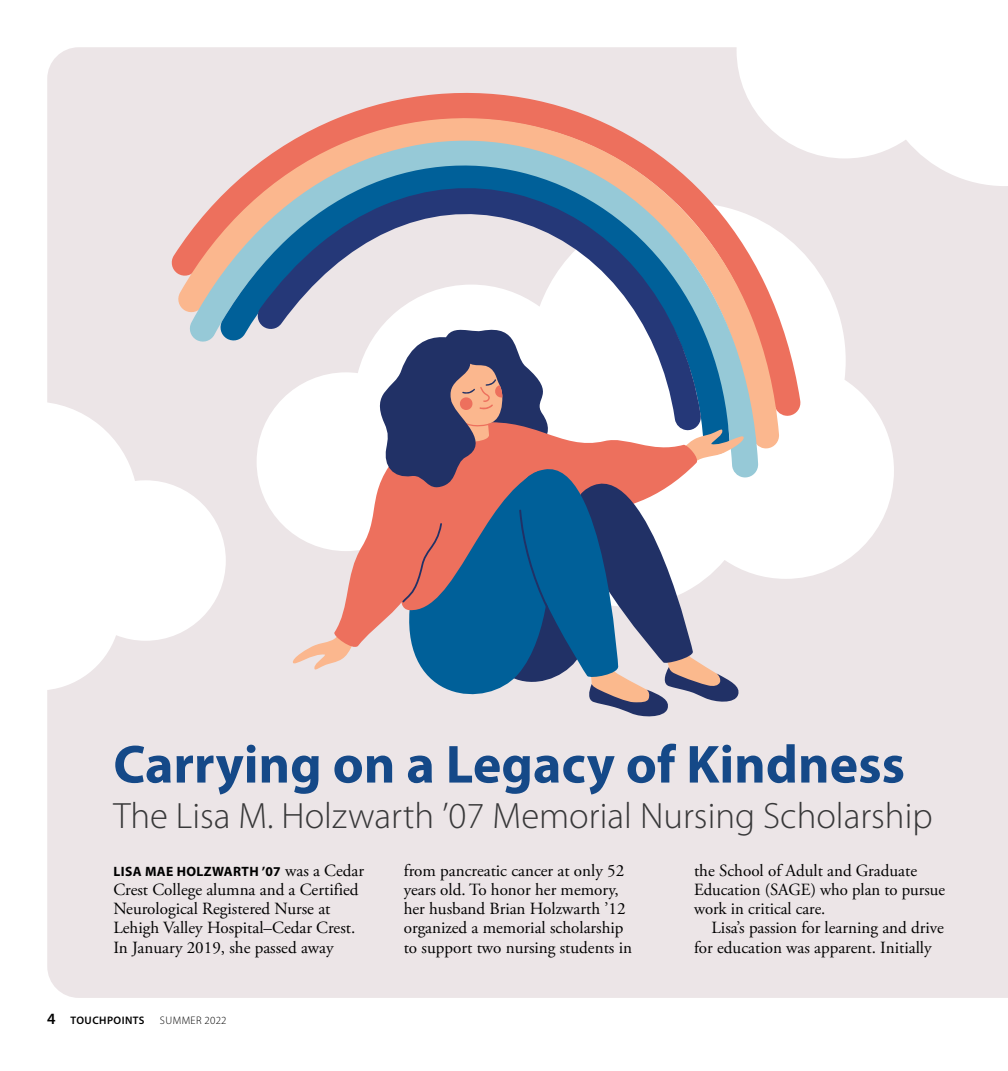
<style>
.page{position:relative;width:1008px;height:1071px;background:#fff}
.page>*{position:absolute;margin:0;border:0;box-sizing:border-box;transform-origin:0 0}
.t1{font:700 54.07px "Myriad Pro";color:#154988}
.t2{font:300 36.75px "Myriad Pro";color:#383839}
.t3{font:17.15px/19.2px "Adobe Garamond Pro";color:#000}
.t4{font:700 13.65px "Myriad Pro";letter-spacing:.03em;color:#000}
.t5{font:600 10.85px "Myriad Pro";letter-spacing:.04em;color:#000}
.s1{font-family:"Adobe Garamond Pro";font-weight:400;font-size:17.15px}
.s2{font-size:15.75px}
.s3{font-weight:300}
</style>
<div class="page">
<div style="left:47px;top:47px;width:961px;height:951px;background:#ece5e7"></div>
<svg style="left:737px;top:47px;width:271px;height:139px"></svg>
<svg style="left:257px;top:203px;width:637px;height:404px"></svg>
<svg style="left:47px;top:328px;width:179px;height:362px"></svg>
<svg style="left:170px;top:91px;width:631px;height:325px;fill:#ece5e7"></svg>
<svg style="left:176px;top:116px;width:604px;height:332px;background:#f0c1b6"></svg>
<svg style="left:188px;top:139px;width:571px;height:338px;background:#e3c5bd"></svg>
<svg style="left:219px;top:159px;width:511px;height:295px;background:#beb2b2"></svg>
<svg style="left:256px;top:183px;width:446px;height:247px;background:#98a8bd"></svg>
<svg style="left:291px;top:316px;width:454px;height:402px"></svg>
<h1 class="t1" style="left:113px;top:729px;width:793px">Carrying on a Legacy of Kindness</h1>
<h2 class="t2" style="left:113px;top:796px;width:821px">The Lisa M. Holzwarth ’07 Memorial Nursing Scholarship</h2>
<p class="t4" style="left:114px;top:862px;width:252px">LISA MAE HOLZWARTH ’07 <span class="s1">was a Cedar</span></p>
<p class="t3" style="left:113px;top:881px;width:247px">Crest College alumna and a Certified Neurological Registered Nurse at Lehigh Valley Hospital–Cedar Crest.<br>In January 2019, she passed away</p>
<p class="t5" style="left:47px;top:1013px;width:181px"><span class="s2">4</span> TOUCHPOINTS <span class="s3">SUMMER 2022</span></p>
<p class="t3" style="left:404px;top:861px;width:230px">from pancreatic cancer at only 52 years old. To honor her memory, her husband Brian Holzwarth ’12 organized a memorial scholarship to support two nursing students in</p>
<p class="t3" style="left:694px;top:861px;width:252px">the School of Adult and Graduate<br>Education (SAGE) who plan to pursue work in critical care.</p>
<p class="t3" style="left:694px;top:919px;width:251px;text-indent:18px">Lisa’s passion for learning and drive for education was apparent. Initially</p>
</div>
